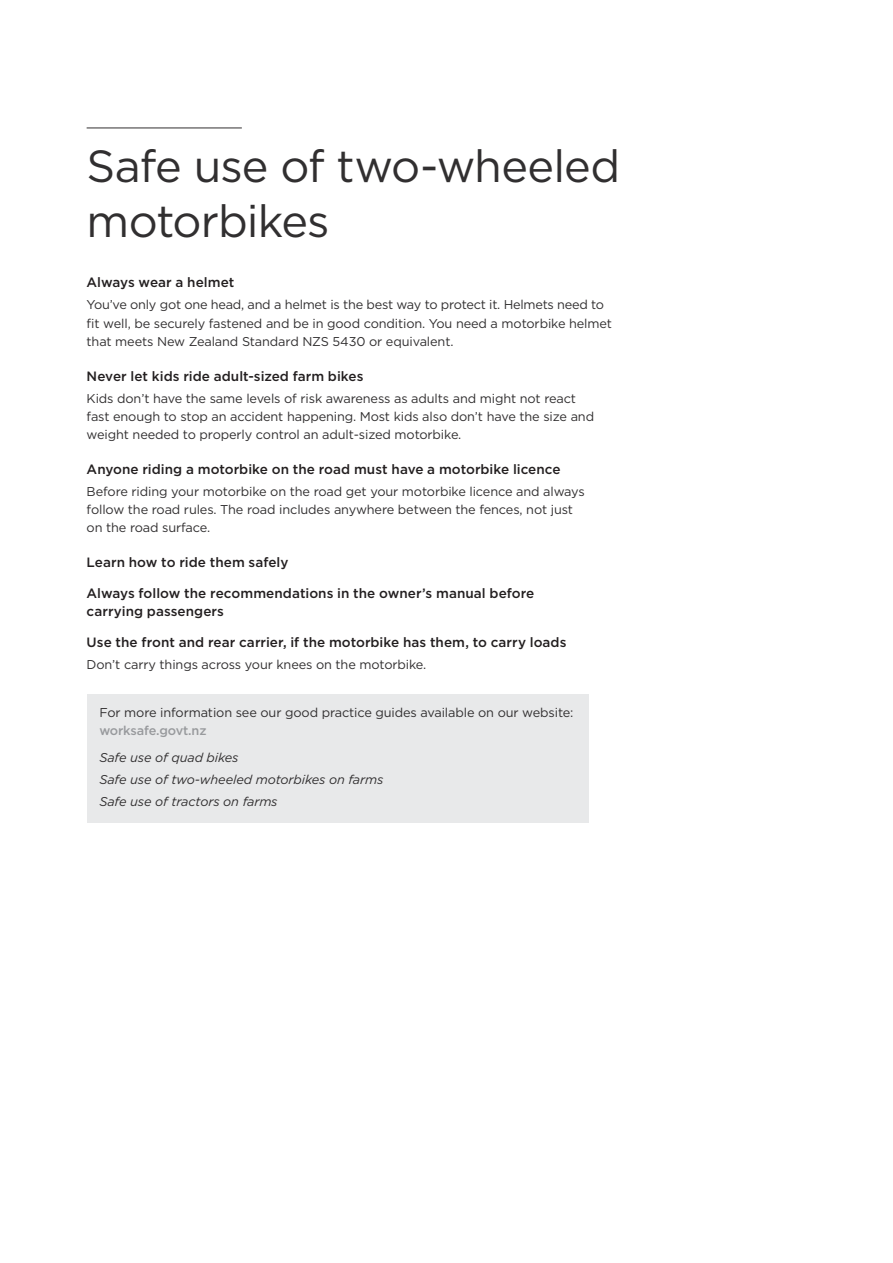
<style>
.page{position:relative;width:893px;height:1263px;background:#fff}
.page>*{position:absolute;margin:0;border:0;box-sizing:border-box;transform-origin:0 0}
.major_head{font:45px/55.5px "Gotham";letter-spacing:-.02em;color:#312f30}
.t1{font:500 13.5px/18px "Gotham";color:#231f20}
.body{font:12.75px/18px "Gotham";letter-spacing:-.01em;color:#312f30}
.body-2{font:italic 12.75px "Gotham";letter-spacing:-.01em;color:#312f30}
.s1{font-weight:500;color:#989a9d}
</style>
<div class="page">
<hr style="left:87px;top:128px;width:155px;height:1px;background:#312f30">
<div style="left:87px;top:694px;width:501px;height:129px;background:#e8e9ea"></div>
<p class="major_head" style="left:87px;top:137px;width:535px">Safe use of two-wheeled motorbikes</p>
<h4 class="t1" style="left:87px;top:273px;width:149px">Always wear a helmet</h4>
<p class="body" style="left:87px;top:296px;width:527px">You’ve only got one head, and a helmet is the best way to protect it. Helmets need to fit well, be securely fastened and be in good condition. You need a motorbike helmet that meets New Zealand Standard NZS 5430 or equivalent.</p>
<h4 class="t1" style="left:87px;top:367px;width:278px">Never let kids ride adult-sized farm bikes</h4>
<p class="body" style="left:87px;top:389px;width:509px">Kids don’t have the same levels of risk awareness as adults and might not react fast enough to stop an accident happening. Most kids also don’t have the size and weight needed to properly control an adult-sized motorbike.</p>
<h4 class="t1" style="left:87px;top:460px;width:475px">Anyone riding a motorbike on the road must have a motorbike licence</h4>
<p class="body" style="left:87px;top:482px;width:500px">Before riding your motorbike on the road get your motorbike licence and always follow the road rules. The road includes anywhere between the fences, not just on the road surface.</p>
<h4 class="t1" style="left:87px;top:553px;width:203px">Learn how to ride them safely</h4>
<h4 class="t1" style="left:87px;top:584px;width:449px">Always follow the recommendations in the owner’s manual before carrying passengers</h4>
<h4 class="t1" style="left:87px;top:633px;width:481px">Use the front and rear carrier, if the motorbike has them, to carry loads</h4>
<p class="body" style="left:87px;top:655px;width:341px">Don’t carry things across your knees on the motorbike.</p>
<p class="body" style="left:99px;top:703px;width:476px">For more information see our good practice guides available on our website: <span class="s1">worksafe.govt.nz</span></p>
<p class="body-2" style="left:99px;top:749px;width:141px">Safe use of quad bikes</p>
<p class="body-2" style="left:99px;top:771px;width:285px">Safe use of two-wheeled motorbikes on farms</p>
<p class="body-2" style="left:99px;top:794px;width:180px">Safe use of tractors on farms</p>
</div>
